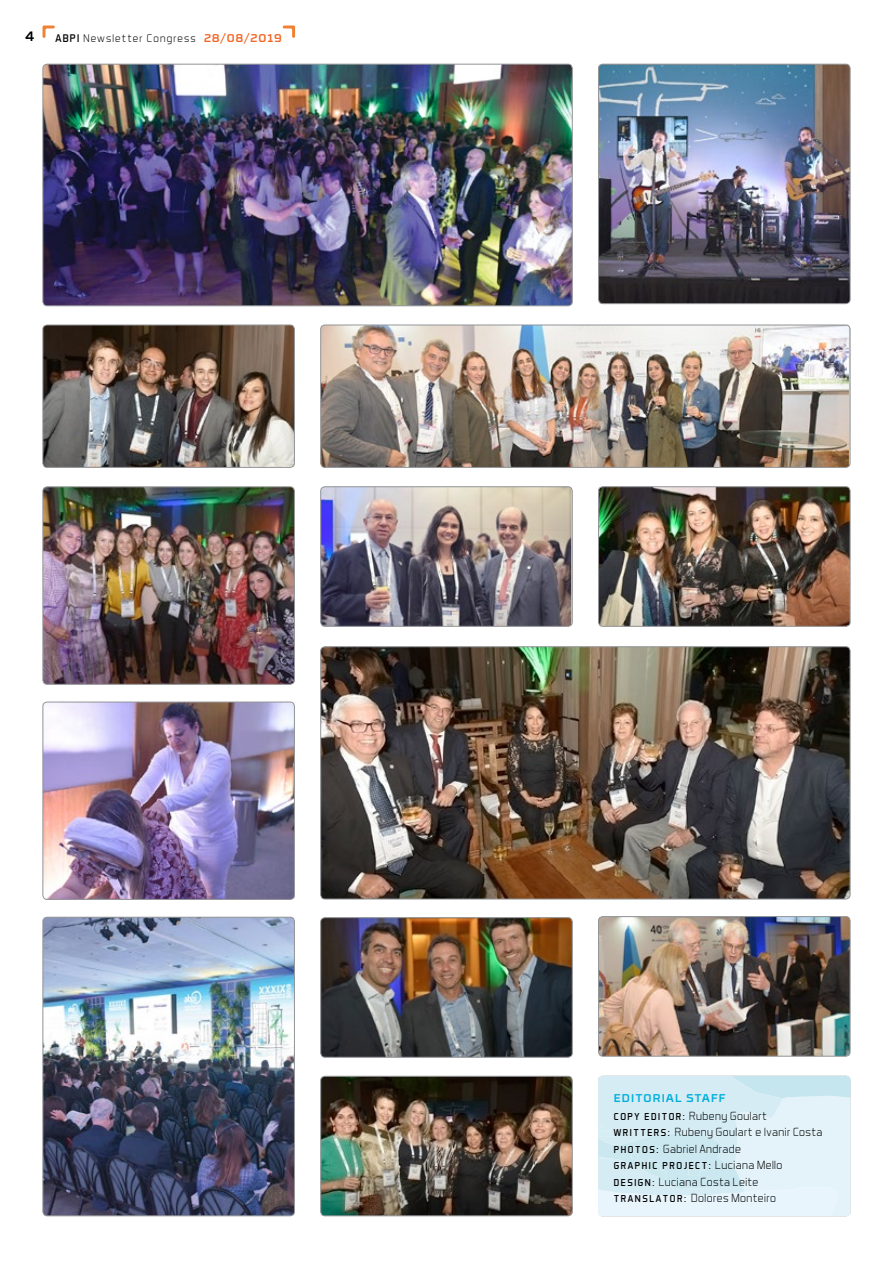
<style>
.page{position:relative;width:893px;height:1263px;background:#fff}
.page>*{position:absolute;margin:0;border:0;box-sizing:border-box;transform-origin:0 0}
.t1{font:500 13.5px "RB No 3.1";color:#000}
.t2{font:300 12px/16.5px "Aero Matics";letter-spacing:.04em;color:#000}
.t3{font:300 11.25px "Aero Matics";letter-spacing:.1em;color:#000}
.t4{font:500 11.25px "RB No 3.1";letter-spacing:.1em;color:#00addc}
.t5{font:10.2px/16.5px "Aero Matics";letter-spacing:.15em;color:#000}
.s1{font-weight:400}
.s2{font-family:"RB No 3.1";font-weight:500;color:#f26522}
.s3{font-weight:400;font-size:10.2px}
.s4{font-weight:300;font-size:12px}
</style>
<div class="page">
<svg style="left:43px;top:26px;width:12px;height:12px"></svg>
<svg style="left:283px;top:26px;width:12px;height:12px"></svg>
<svg style="left:598px;top:1076px;width:252px;height:141px"></svg>
<img style="left:598px;top:64px;width:252px;height:240px">
<div style="left:598px;top:64px;width:252px;height:240px;border:1px solid #939598;border-radius:4px"></div>
<img style="left:43px;top:487px;width:250px;height:197px">
<div style="left:43px;top:486px;width:252px;height:199px;border:1px solid #939598;border-radius:4px"></div>
<img style="left:43px;top:702px;width:251px;height:197px">
<div style="left:43px;top:702px;width:252px;height:198px;border:1px solid #939598;border-radius:4px"></div>
<img style="left:321px;top:919px;width:251px;height:138px">
<div style="left:320px;top:917px;width:253px;height:140px;border:1px solid #939598;border-radius:4px"></div>
<img style="left:322px;top:1078px;width:250px;height:138px">
<div style="left:320px;top:1076px;width:253px;height:140px;border:1px solid #939598;border-radius:4px"></div>
<img style="left:598px;top:916px;width:252px;height:140px">
<div style="left:598px;top:916px;width:252px;height:140px;border:1px solid #939598;border-radius:4px"></div>
<img style="left:322px;top:488px;width:249px;height:137px">
<div style="left:320px;top:486px;width:253px;height:141px;border:1px solid #939598;border-radius:4px"></div>
<img style="left:600px;top:487px;width:250px;height:139px">
<div style="left:598px;top:486px;width:252px;height:141px;border:1px solid #939598;border-radius:4px"></div>
<img style="left:43px;top:325px;width:251px;height:142px">
<div style="left:43px;top:325px;width:252px;height:143px;border:1px solid #939598;border-radius:4px"></div>
<img style="left:321px;top:325px;width:528px;height:141px">
<div style="left:320px;top:325px;width:530px;height:143px;border:1px solid #939598;border-radius:4px"></div>
<img style="left:43px;top:917px;width:251px;height:299px">
<div style="left:43px;top:917px;width:252px;height:299px;border:1px solid #939598;border-radius:4px"></div>
<img style="left:43px;top:64px;width:528px;height:242px">
<div style="left:43px;top:64px;width:530px;height:242px;border:1px solid #939598;border-radius:4px"></div>
<img style="left:321px;top:647px;width:529px;height:252px">
<div style="left:320px;top:646px;width:530px;height:253px;border:1px solid #939598;border-radius:4px"></div>
<p class="t1" style="left:26px;top:25px;width:10px">4</p>
<p class="t3" style="left:56px;top:31px;width:228px"><span class="s1">ABPI</span> Newsletter Congress <span class="s2">28/08/2019</span></p>
<p class="t4" style="left:614px;top:1089px;width:113px">EDITORIAL STAFF</p>
<p class="t2" style="left:614px;top:1107px;width:210px"><span class="s3">COPY EDITOR:</span> Rubeny Goulart<br><span class="s3">WRITTERS:</span> Rubeny Goulart e Ivanir Costa</p>
<p class="t5" style="left:614px;top:1141px;width:22px">PHOTOS</p>
<p class="t2" style="left:656px;top:1140px;width:86px"><span class="s3">:</span> Gabriel Andrade</p>
<p class="t5" style="left:614px;top:1157px;width:170px">GRAPHIC PROJECT: <span class="s4">Luciana Mello<br></span>DESIGN</p>
<p class="t2" style="left:614px;top:1173px;width:164px;text-indent:39px"><span class="s3">:</span> Luciana Costa Leite<br><span class="s3">TRANSLATOR:</span> Dolores Monteiro</p>
</div>
